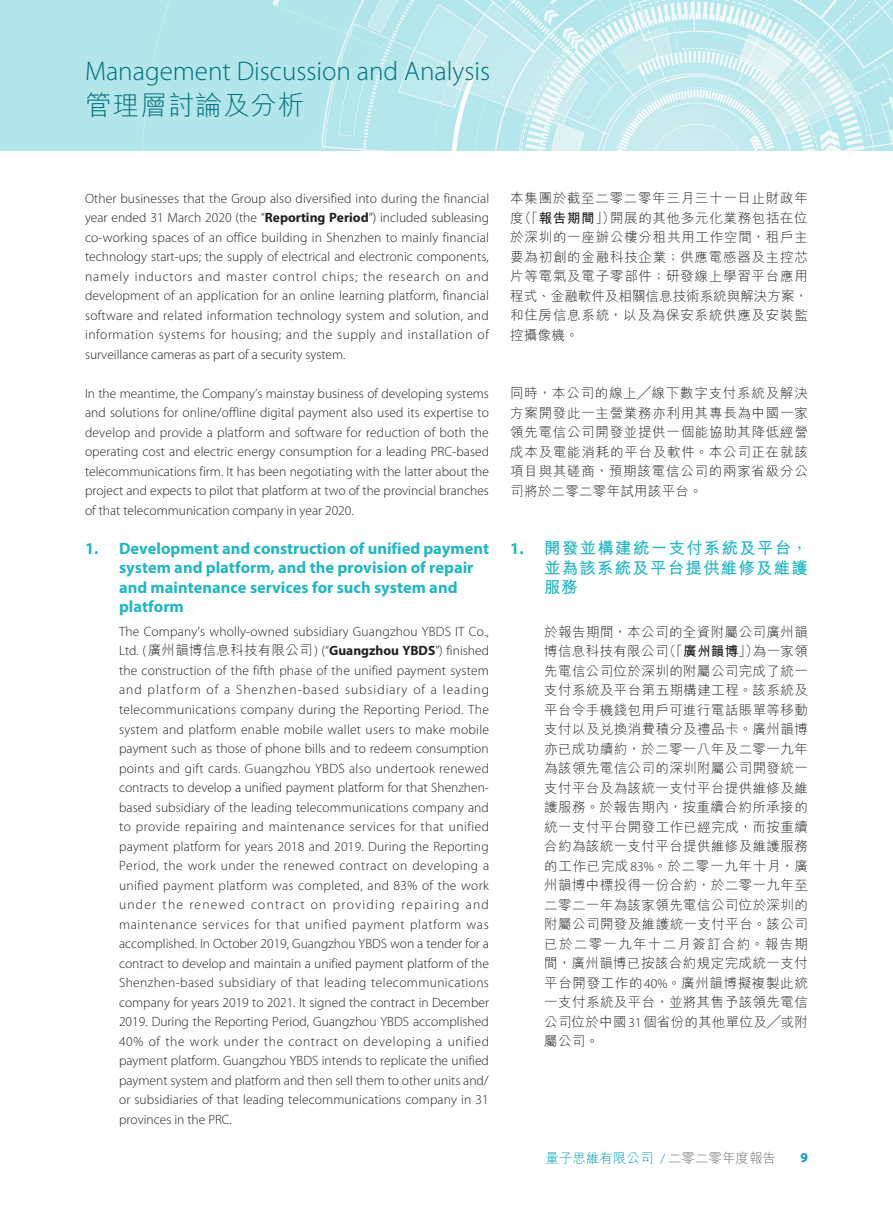
<style>
.page{position:relative;width:893px;height:1212px;background:#fff}
.page>*{position:absolute;margin:0;border:0;box-sizing:border-box;transform-origin:0 0}
.t1{font:300 27px "Myriad Pro";color:#006f7a}
.t2{font:300 27px "M Hei HK";letter-spacing:.02em;color:#006f7a}
._02_H2_E{font:700 16.5px/19.5px "Myriad Pro";color:#21b6c4}
._002_H2_C{font:700 16.5px/19.5px "M Hei HK";letter-spacing:.07em;color:#21b6c4;text-align:justify}
._00_txt_E{font:300 13.5px/19.5px "Myriad Pro";color:#231f20;text-align:justify}
._000_txt_C{font:300 13.5px/19.5px "M Hei HK";letter-spacing:.03em;color:#231f20;text-align:justify}
.t3{font:300 13.5px "M Hei HK";color:#00a0b0}
.t4{font:700 13.5px "Myriad Pro";color:#00a0b0}
.s1{font-weight:700}
.s2{font-family:"M Hei HK"}
.s3{font-family:"Myriad Pro"}
.s4{color:#6c6d70}
</style>
<div class="page">
<img style="left:0;top:0;width:893px;height:151px">
<h1 class="t1" style="left:85px;top:55px;width:407px">Management Discussion and Analysis</h1>
<h1 class="t2" style="left:85px;top:91px;width:221px">管理層討論及分析</h1>
<p class="_00_txt_E" style="left:85px;top:188px;width:406px">Other businesses that the Group also diversified into during the financial year ended 31 March 2020 (the “<span class="s1">Reporting Period</span>”) included subleasing co-working spaces of an office building in Shenzhen to mainly financial technology start-ups; the supply of electrical and electronic components, namely inductors and master control chips; the research on and development of an application for an online learning platform, financial software and related information technology system and solution, and information systems for housing; and the supply and installation of surveillance cameras as part of a security system.</p>
<p class="_00_txt_E" style="left:85px;top:383px;width:406px">In the meantime, the Company’s mainstay business of developing systems and solutions for online/offline digital payment also used its expertise to develop and provide a platform and software for reduction of both the operating cost and electric energy consumption for a leading PRC-based telecommunications firm. It has been negotiating with the latter about the project and expects to pilot that platform at two of the provincial branches of that telecommunication company in year 2020.</p>
<p class="_02_H2_E" style="left:119px;top:538px;width:372px;text-indent:-34px">1. Development and construction of unified payment system and platform, and the provision of repair and maintenance services for such system and platform</p>
<p class="_00_txt_E" style="left:119px;top:622px;width:372px">The Company’s wholly-owned subsidiary Guangzhou YBDS IT Co., Ltd. (<span class="s2">廣州韻博信息科技有限公司</span>) (“<span class="s1">Guangzhou YBDS</span>”) finished the construction of the fifth phase of the unified payment system and platform of a Shenzhen-based subsidiary of a leading telecommunications company during the Reporting Period. The system and platform enable mobile wallet users to make mobile payment such as those of phone bills and to redeem consumption points and gift cards. Guangzhou YBDS also undertook renewed contracts to develop a unified payment platform for that Shenzhen&shy;based subsidiary of the leading telecommunications company and to provide repairing and maintenance services for that unified payment platform for years 2018 and 2019. During the Reporting Period, the work under the renewed contract on developing a unified payment platform was completed, and 83% of the work under the renewed contract on providing repairing and maintenance services for that unified payment platform was accomplished. In October 2019, Guangzhou YBDS won a tender for a contract to develop and maintain a unified payment platform of the Shenzhen-based subsidiary of that leading telecommunications company for years 2019 to 2021. It signed the contract in December 2019. During the Reporting Period, Guangzhou YBDS accomplished 40% of the work under the contract on developing a unified payment platform. Guangzhou YBDS intends to replicate the unified payment system and platform and then sell them to other units and/ or subsidiaries of that leading telecommunications company in 31 provinces in the PRC.</p>
<p class="_000_txt_C" style="left:510px;top:188px;width:299px">本集團於截至二零二零年三月三十一日止財政年度（「<span class="s1">報告期間</span>」）開展的其他多元化業務包括在位於深圳的一座辦公樓分租共用工作空間，租戶主要為初創的金融科技企業；供應電感器及主控芯片等電氣及電子零部件；研發線上學習平台應用程式、金融軟件及相關信息技術系統與解決方案，和住房信息系統，以及為保安系統供應及安裝監控攝像機。</p>
<p class="_000_txt_C" style="left:510px;top:383px;width:299px">同時，本公司的線上╱線下數字支付系統及解決方案開發此一主營業務亦利用其專長為中國一家領先電信公司開發並提供一個能協助其降低經營成本及電能消耗的平台及軟件。本公司正在就該項目與其磋商，預期該電信公司的兩家省級分公司將於二零二零年試用該平台。</p>
<p class="_002_H2_C" style="left:544px;top:537px;width:265px;text-indent:-34px"><span class="s3">1.</span> 開發並構建統一支付系統及平台，並為該系統及平台提供維修及維護服務</p>
<p class="_000_txt_C" style="left:544px;top:622px;width:265px">於報告期間，本公司的全資附屬公司廣州韻博信息科技有限公司（「<span class="s1">廣州韻博</span>」）為一家領先電信公司位於深圳的附屬公司完成了統一支付系統及平台第五期構建工程。該系統及平台令手機錢包用戶可進行電話賬單等移動支付以及兌換消費積分及禮品卡。廣州韻博亦已成功續約，於二零一八年及二零一九年為該領先電信公司的深圳附屬公司開發統一支付平台及為該統一支付平台提供維修及維護服務。於報告期內，按重續合約所承接的統一支付平台開發工作已經完成，而按重續合約為該統一支付平台提供維修及維護服務的工作已完成<span class="s3">83%</span>。於二零一九年十月，廣州韻博中標投得一份合約，於二零一九年至二零二一年為該家領先電信公司位於深圳的附屬公司開發及維護統一支付平台。該公司已於二零一九年十二月簽訂合約。報告期間，廣州韻博已按該合約規定完成統一支付平台開發工作的<span class="s3">40%</span>。廣州韻博擬複製此統一支付系統及平台，並將其售予該領先電信公司位於中國<span class="s3">31</span>個省份的其他單位及╱或附屬公司。</p>
<p class="t3" style="left:546px;top:1151px;width:232px">量子思維有限公司 <span class="s3">/</span> <span class="s4">二零二零年度報告</span></p>
<p class="t4" style="left:800px;top:1149px;width:9px">9</p>
</div>
